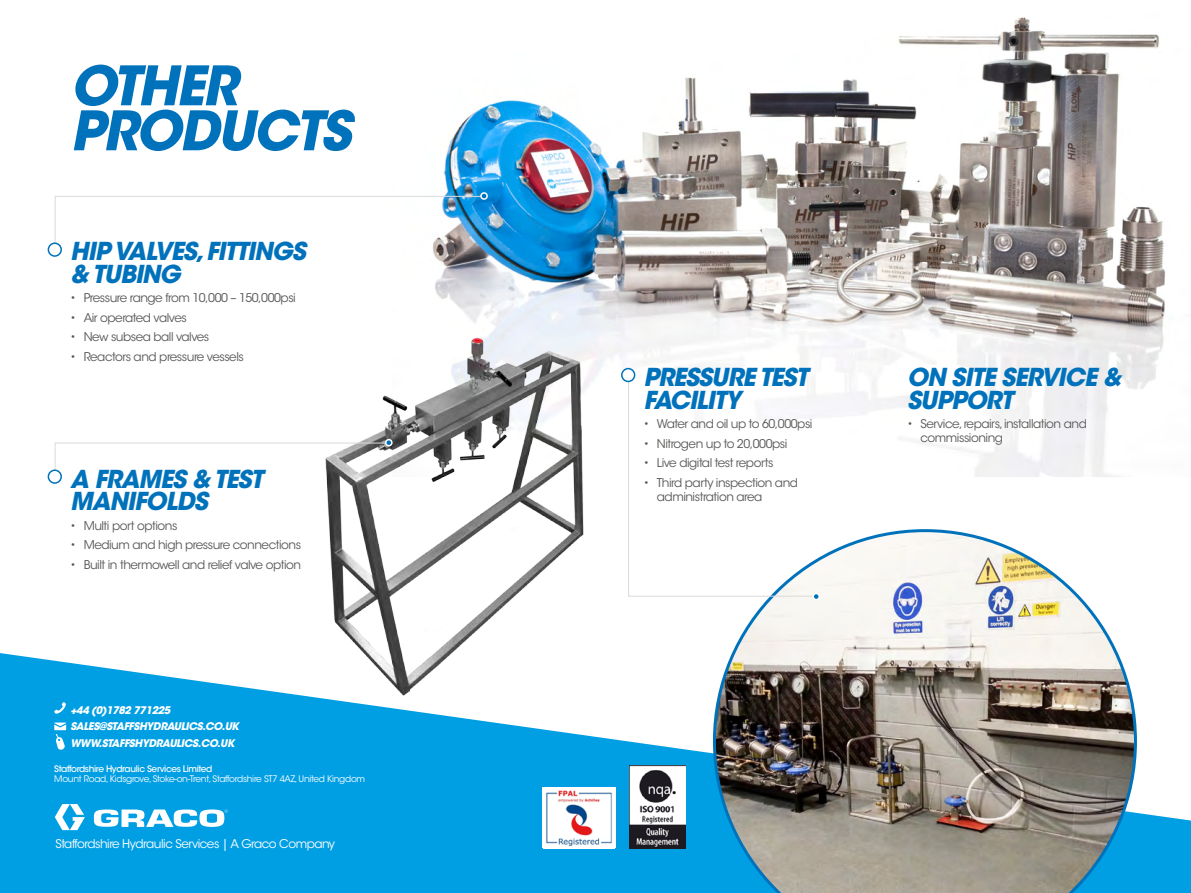
<style>
.page{position:relative;width:1191px;height:893px;background:#fff}
.page>*{position:absolute;margin:0;border:0;box-sizing:border-box;transform-origin:0 0}
.t1{font:italic 700 54px/45px "ITC Avant Garde Std";letter-spacing:-.04em;color:#0072bb}
.t2{font:italic 700 24.6px/22.5px "ITC Avant Garde Std";letter-spacing:-.04em;color:#0072bb}
.t3{font:12px/14.4px "ITC Avant Garde Std";letter-spacing:-.04em;color:#575756}
.t4{font:12px "ITC Avant Garde Std";letter-spacing:-.04em;color:#fff}
.t5{font:italic 700 10.5px/16.5px "ITC Avant Garde Std";letter-spacing:-.04em;color:#fff}
.t6{font:9px "ITC Avant Garde Std";letter-spacing:-.03em;color:#fff}
.t7{font:500 9px "ITC Avant Garde Std";letter-spacing:-.04em;color:#fff}
</style>
<div class="page">
<svg style="left:0;top:653px;width:1191px;height:240px;fill:#009fe3"></svg>
<svg style="left:53px;top:701px;width:13px;height:13px"></svg>
<svg style="left:54px;top:722px;width:12px;height:28px"></svg>
<img style="left:433px;top:17px;width:733px;height:460px">
<img style="left:303px;top:320px;width:318px;height:399px">
<div style="left:48px;top:242px;width:14px;height:15px;border:2px solid #0072bb;border-radius:50%"></div>
<div style="left:48px;top:469px;width:14px;height:15px;border:2px solid #0072bb;border-radius:50%"></div>
<img style="left:713px;top:529px;width:424px;height:364px">
<svg style="left:54px;top:440px;width:338px;height:37px"></svg>
<div style="left:385px;top:439px;width:7px;height:7px;border:2px solid #fff;border-radius:50%"></div>
<svg style="left:54px;top:193px;width:433px;height:57px"></svg>
<div style="left:480px;top:192px;width:8px;height:8px;border:2px solid #fff;border-radius:50%"></div>
<svg style="left:628px;top:374px;width:189px;height:223px"></svg>
<div style="left:622px;top:369px;width:12px;height:12px;background:#fff;border-radius:50%"></div>
<div style="left:621px;top:368px;width:14px;height:14px;border:2px solid #0072bb;border-radius:50%"></div>
<div style="left:813px;top:593px;width:6px;height:7px;background:#0072bb;border-radius:50%"></div>
<div style="left:812px;top:593px;width:8px;height:7px;border:2px solid #fff;border-radius:50%"></div>
<svg style="left:55px;top:804px;width:30px;height:26px"></svg>
<svg style="left:94px;top:809px;width:134px;height:18px"></svg>
<img style="left:629px;top:765px;width:57px;height:83px">
<div style="left:542px;top:787px;width:73px;height:61px;background:#fff"></div>
<img style="left:546px;top:790px;width:66px;height:57px">
<h1 class="t1" style="left:70px;top:63px;width:282px">OTHER<br>PRODUCTS</h1>
<h2 class="t2" style="left:70px;top:240px;width:237px">HIP VALVES, FITTINGS &amp; TUBING</h2>
<p class="t3" style="left:70px;top:291px;width:227px">• Pressure range from 10,000 – 150,000psi</p>
<p class="t3" style="left:70px;top:310px;width:118px">• Air operated valves</p>
<p class="t3" style="left:70px;top:330px;width:141px">• New subsea ball valves</p>
<p class="t3" style="left:70px;top:349px;width:175px">• Reactors and pressure vessels</p>
<h2 class="t2" style="left:70px;top:467px;width:194px">A FRAMES &amp; TEST<br>MANIFOLDS</h2>
<p class="t3" style="left:70px;top:518px;width:109px">• Multi port options</p>
<p class="t3" style="left:70px;top:538px;width:232px">• Medium and high pressure connections</p>
<p class="t3" style="left:70px;top:557px;width:232px">• Built in thermowell and relief valve option</p>
<p class="t5" style="left:70px;top:702px;width:170px">+44 (0)1782 771225<br>SALES@STAFFSHYDRAULICS.CO.UK<br>WWW.STAFFSHYDRAULICS.CO.UK</p>
<p class="t7" style="left:54px;top:763px;width:160px">Staffordshire Hydraulic Services Limited</p>
<p class="t6" style="left:54px;top:774px;width:312px">Mount Road, Kidsgrove, Stoke-on-Trent, Staffordshire ST7 4AZ, United Kingdom</p>
<p class="t4" style="left:55px;top:836px;width:281px">Staffordshire Hydraulic Services | A Graco Company</p>
<h2 class="t2" style="left:643px;top:366px;width:166px">PRESSURE TEST<br>FACILITY</h2>
<p class="t3" style="left:643px;top:417px;width:171px">• Water and oil up to 60,000psi</p>
<p class="t3" style="left:643px;top:436px;width:145px">• Nitrogen up to 20,000psi</p>
<p class="t3" style="left:643px;top:456px;width:131px">• Live digital test reports</p>
<p class="t3" style="left:657px;top:475px;width:143px;text-indent:-14px">• Third party inspection and administration area</p>
<h2 class="t2" style="left:907px;top:366px;width:216px">ON SITE SERVICE &amp;<br>SUPPORT</h2>
<p class="t3" style="left:920px;top:417px;width:168px;text-indent:-14px">• Service, repairs, installation and commissioning</p>
</div>
